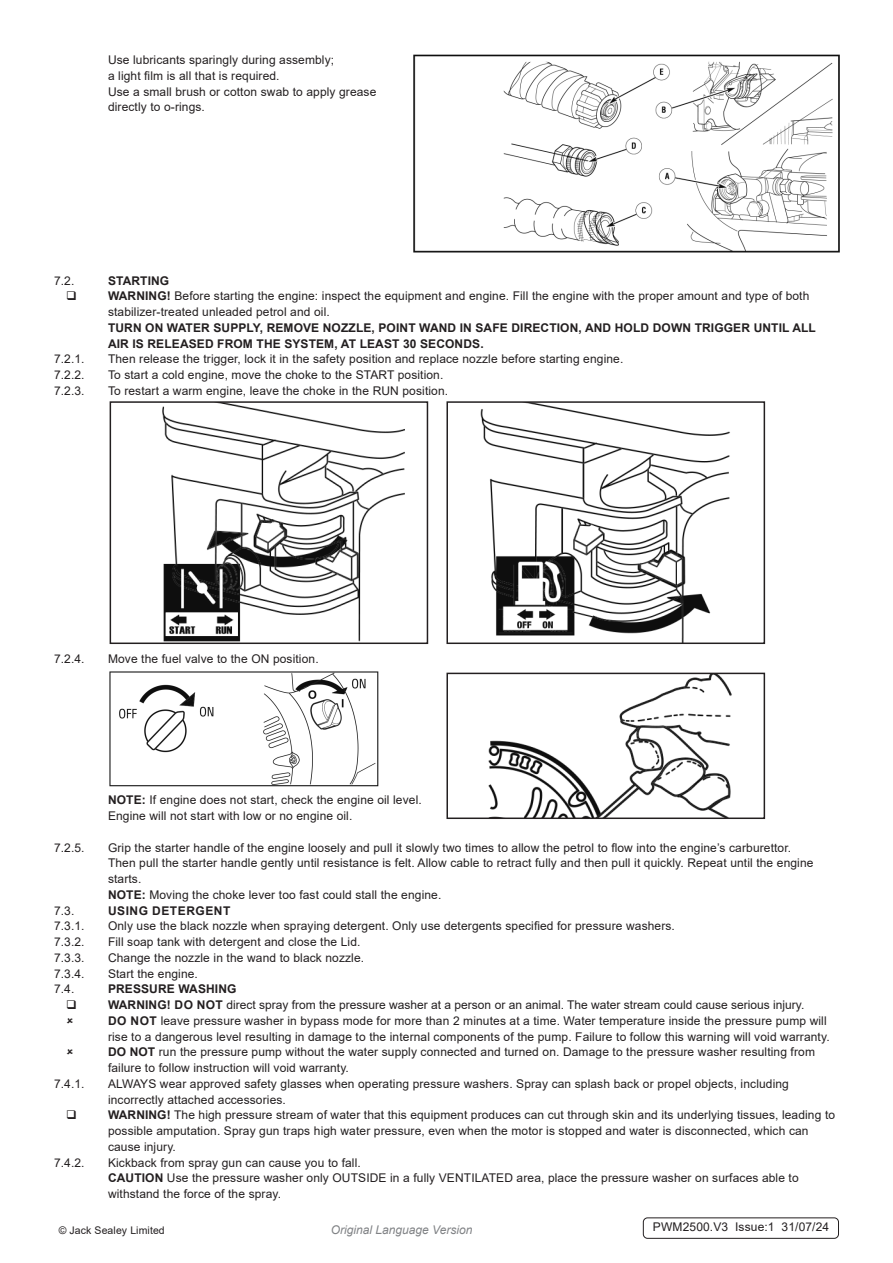
<style>
.page{position:relative;width:893px;height:1263px;background:#fff}
.page>*{position:absolute;margin:0;border:0;box-sizing:border-box;transform-origin:0 0}
.Body{font:12px/15.8px "Arial";letter-spacing:.01em;color:#231f20}
.Body-2{font:700 12px "Arial";letter-spacing:.01em;color:#231f20}
.Body__Footer{font:12px "Arial";letter-spacing:.01em;color:#231f20}
.t1{font:italic 12px "Arial";color:#808285}
.Body-3{font:700 12px "Arial";letter-spacing:.045em;color:#231f20}
.Body__Justified__7pt{font:10.5px "Arial";letter-spacing:.01em;color:#231f20}
.s1{font-weight:700}
</style>
<div class="page">
<img style="left:413px;top:54px;width:427px;height:199px">
<img style="left:162px;top:404px;width:243px;height:237px">
<div style="left:110px;top:401px;width:318px;height:243px;border:2px solid #231f20"></div>
<img style="left:109px;top:671px;width:270px;height:116px">
<img style="left:480px;top:404px;width:250px;height:237px">
<div style="left:446px;top:401px;width:319px;height:243px;border:2px solid #231f20"></div>
<img style="left:488px;top:676px;width:244px;height:140px">
<div style="left:446px;top:673px;width:319px;height:146px;border:2px solid #231f20"></div>
<div style="left:643px;top:1217px;width:196px;height:22px;border:1px solid #231f20;border-radius:4px"></div>
<p class="Body" style="left:108px;top:52px;width:228px">Use lubricants sparingly during assembly;</p>
<p class="Body" style="left:108px;top:68px;width:173px">a light film is all that is required.</p>
<p class="Body" style="left:108px;top:83px;width:270px">Use a small brush or cotton swab to apply grease</p>
<p class="Body" style="left:108px;top:99px;width:98px">directly to o-rings.</p>
<p class="Body" style="left:54px;top:272px;width:22px">7.2.</p>
<p class="Body-2" style="left:108px;top:272px;width:63px">STARTING</p>
<p class="Body" style="left:108px;top:288px;width:703px"><span class="s1">WARNING!</span> Before starting the engine: inspect the equipment and engine. Fill the engine with the proper amount and type of both stabilizer-treated unleaded petrol and oil.</p>
<p class="Body-2" style="left:108px;top:319px;width:709px">TURN ON WATER SUPPLY, REMOVE NOZZLE, POINT WAND IN SAFE DIRECTION, AND HOLD DOWN TRIGGER UNTIL ALL</p>
<p class="Body-2" style="left:108px;top:335px;width:377px">AIR IS RELEASED FROM THE SYSTEM, AT LEAST 30 SECONDS.</p>
<p class="Body" style="left:54px;top:351px;width:32px">7.2.1.</p>
<p class="Body" style="left:108px;top:351px;width:517px">Then release the trigger, lock it in the safety position and replace nozzle before starting engine.</p>
<p class="Body" style="left:54px;top:367px;width:32px">7.2.2.</p>
<p class="Body" style="left:108px;top:367px;width:337px">To start a cold engine, move the choke to the START position.</p>
<p class="Body" style="left:54px;top:383px;width:32px">7.2.3.</p>
<p class="Body" style="left:108px;top:383px;width:342px">To restart a warm engine, leave the choke in the RUN position.</p>
<p class="Body" style="left:54px;top:650px;width:32px">7.2.4.</p>
<p class="Body" style="left:108px;top:650px;width:212px">Move the fuel valve to the ON position.</p>
<p class="Body" style="left:108px;top:792px;width:315px"><span class="s1">NOTE:</span> If engine does not start, check the engine oil level.</p>
<p class="Body" style="left:108px;top:808px;width:246px">Engine will not start with low or no engine oil.</p>
<p class="Body" style="left:54px;top:839px;width:32px">7.2.5.</p>
<p class="Body" style="left:108px;top:839px;width:707px">Grip the starter handle of the engine loosely and pull it slowly two times to allow the petrol to flow into the engine’s carburettor.<br>Then pull the starter handle gently until resistance is felt. Allow cable to retract fully and then pull it quickly. Repeat until the engine starts.</p>
<p class="Body" style="left:108px;top:887px;width:335px"><span class="s1">NOTE:</span> Moving the choke lever too fast could stall the engine.</p>
<p class="Body" style="left:54px;top:902px;width:22px">7.3.</p>
<p class="Body-3" style="left:108px;top:902px;width:124px">USING DETERGENT</p>
<p class="Body" style="left:54px;top:918px;width:32px">7.3.1.</p>
<p class="Body" style="left:108px;top:918px;width:568px">Only use the black nozzle when spraying detergent. Only use detergents specified for pressure washers.</p>
<p class="Body" style="left:54px;top:934px;width:32px">7.3.2.</p>
<p class="Body" style="left:108px;top:934px;width:254px">Fill soap tank with detergent and close the Lid.</p>
<p class="Body" style="left:54px;top:950px;width:32px">7.3.3.</p>
<p class="Body" style="left:108px;top:950px;width:258px">Change the nozzle in the wand to black nozzle.</p>
<p class="Body" style="left:54px;top:965px;width:32px">7.3.4.</p>
<p class="Body" style="left:108px;top:965px;width:91px">Start the engine.</p>
<p class="Body" style="left:54px;top:981px;width:22px">7.4.</p>
<p class="Body-2" style="left:108px;top:981px;width:130px">PRESSURE WASHING</p>
<p class="Body" style="left:108px;top:997px;width:698px"><span class="s1">WARNING! DO NOT</span> direct spray from the pressure washer at a person or an animal. The water stream could cause serious injury.</p>
<p class="Body" style="left:108px;top:1013px;width:723px"><span class="s1">DO NOT</span> leave pressure washer in bypass mode for more than 2 minutes at a time. Water temperature inside the pressure pump will rise to a dangerous level resulting in damage to the internal components of the pump. Failure to follow this warning will void warranty.</p>
<p class="Body" style="left:108px;top:1044px;width:708px"><span class="s1">DO NOT</span> run the pressure pump without the water supply connected and turned on. Damage to the pressure washer resulting from failure to follow instruction will void warranty.</p>
<p class="Body" style="left:54px;top:1076px;width:32px">7.4.1.</p>
<p class="Body" style="left:108px;top:1076px;width:682px">ALWAYS wear approved safety glasses when operating pressure washers. Spray can splash back or propel objects, including incorrectly attached accessories.</p>
<p class="Body" style="left:108px;top:1107px;width:729px"><span class="s1">WARNING!</span> The high pressure stream of water that this equipment produces can cut through skin and its underlying tissues, leading to possible amputation. Spray gun traps high water pressure, even when the motor is stopped and water is disconnected, which can cause injury.</p>
<p class="Body" style="left:54px;top:1154px;width:32px">7.4.2.</p>
<p class="Body" style="left:108px;top:1154px;width:254px">Kickback from spray gun can cause you to fall.</p>
<p class="Body" style="left:108px;top:1170px;width:692px"><span class="s1">CAUTION</span> Use the pressure washer only OUTSIDE in a fully VENTILATED area, place the pressure washer on surfaces able to withstand the force of the spray.</p>
<p class="Body__Justified__7pt" style="left:59px;top:1223px;width:108px">© Jack Sealey Limited</p>
<p class="t1" style="left:331px;top:1222px;width:143px">Original Language Version</p>
<p class="Body__Footer" style="left:653px;top:1219px;width:178px">PWM2500.V3 Issue:1 31/07/24</p>
</div>
